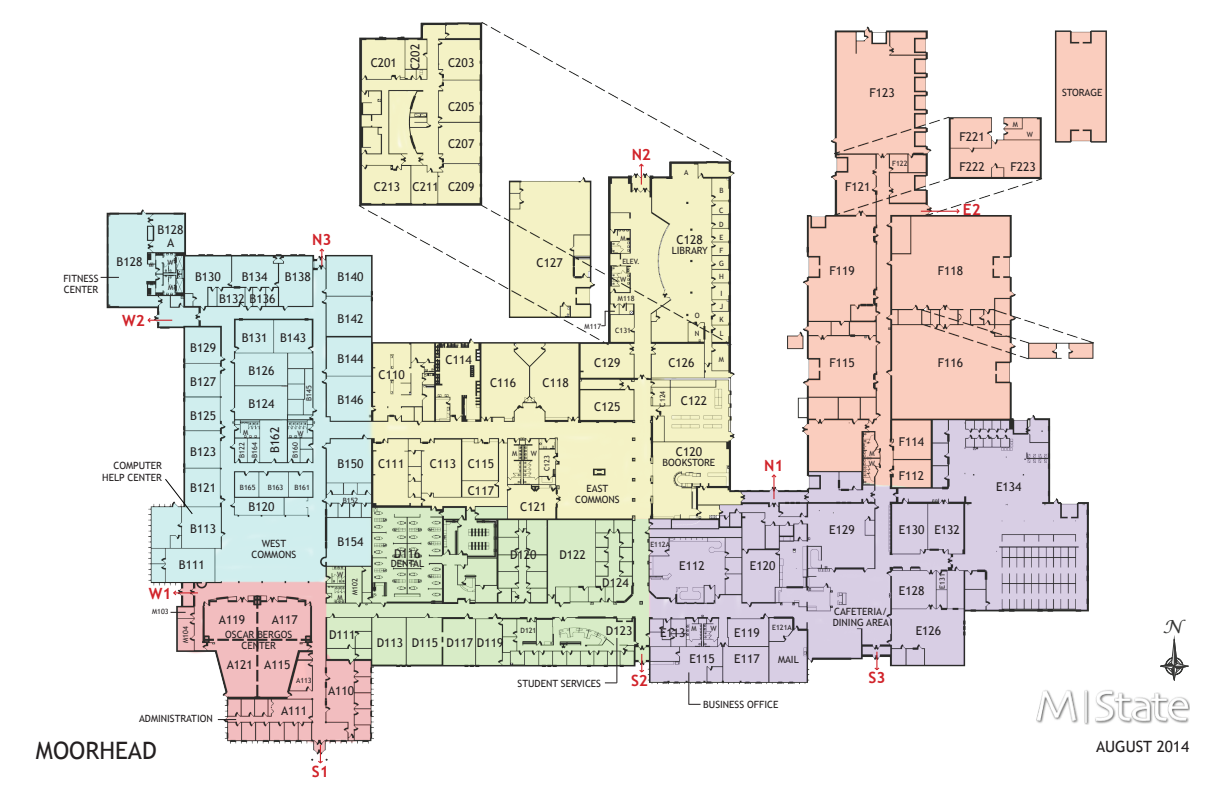
<style>
.page{position:relative;width:1224px;height:792px;background:#fff}
.page>*{position:absolute;margin:0;border:0;box-sizing:border-box;transform-origin:0 0}
.t1{font:24px "Trebuchet MS";color:#231f20}
.t2{font:italic 18.1px "Lucida Calligraphy";color:#040503}
.t3{font:700 15.5px "Trebuchet MS";color:#d1232a}
.t4{font:15.5px "Trebuchet MS";color:#231f20}
.t5{font:12.1px/13.3px "Trebuchet MS";color:#231f20;text-align:center}
.t6{font:10px/11.1px "Trebuchet MS";color:#231f20;text-align:center}
.t7{font:7.2px/13.1px "Trebuchet MS";color:#231f20}
</style>
<div class="page">
<img style="left:100px;top:22px;width:1090px;height:739px">
<svg style="left:172px;top:589px;width:26px;height:8px"></svg>
<svg style="left:146px;top:317px;width:26px;height:7px"></svg>
<svg style="left:318px;top:247px;width:7px;height:19px"></svg>
<svg style="left:638px;top:162px;width:7px;height:23px"></svg>
<hr style="left:773px;top:475px;width:2px;height:24px;background:#d1232a">
<svg style="left:770px;top:473px;width:8px;height:6px"></svg>
<hr style="left:921px;top:211px;width:38px;height:1px;background:#d1232a">
<svg style="left:955px;top:208px;width:6px;height:7px"></svg>
<svg style="left:873px;top:652px;width:8px;height:19px"></svg>
<svg style="left:638px;top:654px;width:7px;height:20px"></svg>
<svg style="left:317px;top:745px;width:7px;height:19px"></svg>
<svg style="left:601px;top:311px;width:14px;height:15px"></svg>
<svg style="left:171px;top:612px;width:15px;height:1px"></svg>
<hr style="left:617px;top:638px;width:1px;height:45px;background:#231f20">
<svg style="left:605px;top:683px;width:12px;height:1px"></svg>
<svg style="left:218px;top:719px;width:18px;height:1px"></svg>
<hr style="left:689px;top:672px;width:1px;height:32px;background:#231f20">
<svg style="left:689px;top:704px;width:12px;height:1px"></svg>
<svg style="left:165px;top:478px;width:28px;height:37px"></svg>
<svg style="left:101px;top:277px;width:18px;height:1px"></svg>
<p class="t5" style="left:371px;top:56px;width:28px">C201</p>
<p class="t5" style="left:409px;top:70px;width:28px;rotate:-90deg">C202</p>
<p class="t5" style="left:448px;top:56px;width:28px">C203</p>
<p class="t5" style="left:448px;top:100px;width:28px">C205</p>
<p class="t5" style="left:448px;top:138px;width:28px">C207</p>
<p class="t3" style="left:632px;top:144px;width:21px">N2</p>
<p class="t7" style="left:684px;top:166px;width:6px">A</p>
<p class="t6" style="left:63px;top:273px;width:37px;text-align:left">FITNESS<br>CENTER</p>
<p class="t5" style="left:117px;top:255px;width:27px">B128</p>
<p class="t3" style="left:122px;top:311px;width:24px">W2</p>
<p class="t5" style="left:158px;top:223px;width:27px">B128<br>A</p>
<p class="t7" style="left:167px;top:256px;width:8px">W</p>
<p class="t7" style="left:168px;top:281px;width:7px">M</p>
<p class="t3" style="left:312px;top:229px;width:21px">N3</p>
<p class="t5" style="left:195px;top:270px;width:27px">B130</p>
<p class="t5" style="left:242px;top:270px;width:27px">B134</p>
<p class="t5" style="left:285px;top:270px;width:27px">B138</p>
<p class="t5" style="left:219px;top:292px;width:58px">B132 B136</p>
<p class="t6" style="left:102px;top:461px;width:61px;text-align:right">COMPUTER<br>HELP CENTER</p>
<p class="t5" style="left:190px;top:341px;width:27px">B129</p>
<p class="t5" style="left:190px;top:375px;width:27px">B127</p>
<p class="t5" style="left:190px;top:409px;width:27px">B125</p>
<p class="t5" style="left:190px;top:445px;width:27px">B123</p>
<p class="t5" style="left:190px;top:481px;width:27px">B121</p>
<p class="t5" style="left:190px;top:523px;width:27px">B113</p>
<p class="t5" style="left:179px;top:558px;width:27px">B111</p>
<p class="t5" style="left:242px;top:331px;width:66px">B131 B143</p>
<p class="t5" style="left:249px;top:364px;width:27px">B126</p>
<p class="t5" style="left:249px;top:397px;width:27px">B124</p>
<p class="t7" style="left:303px;top:401px;width:17px;rotate:-90deg">B145</p>
<p class="t5" style="left:268px;top:453px;width:27px;rotate:-90deg">B162</p>
<p class="t7" style="left:243px;top:426px;width:7px">M</p>
<p class="t7" style="left:298px;top:427px;width:8px">W</p>
<p class="t7" style="left:236px;top:458px;width:17px;line-height:12.6px;rotate:-90deg">B122<br>B164</p>
<p class="t7" style="left:289px;top:458px;width:17px;rotate:-90deg">B160</p>
<p class="t7" style="left:240px;top:481px;width:17px">B165</p>
<p class="t7" style="left:268px;top:481px;width:17px">B163</p>
<p class="t7" style="left:294px;top:481px;width:17px">B161</p>
<p class="t5" style="left:249px;top:500px;width:27px">B120</p>
<p class="t6" style="left:252px;top:538px;width:46px">WEST<br>COMMONS</p>
<p class="t5" style="left:338px;top:270px;width:27px">B140</p>
<p class="t5" style="left:338px;top:312px;width:27px">B142</p>
<p class="t5" style="left:338px;top:352px;width:27px">B144</p>
<p class="t5" style="left:338px;top:394px;width:27px">B146</p>
<p class="t5" style="left:338px;top:457px;width:27px">B150</p>
<p class="t7" style="left:343px;top:494px;width:17px">B152</p>
<p class="t5" style="left:338px;top:535px;width:27px">B154</p>
<p class="t3" style="left:149px;top:583px;width:24px">W1</p>
<p class="t7" style="left:337px;top:568px;width:8px">W</p>
<p class="t7" style="left:338px;top:591px;width:7px">M</p>
<p class="t7" style="left:348px;top:595px;width:18px;rotate:-90deg">M102</p>
<p class="t5" style="left:374px;top:180px;width:28px">C213</p>
<p class="t5" style="left:413px;top:180px;width:63px">C211 C209</p>
<p class="t5" style="left:379px;top:369px;width:28px">C110</p>
<p class="t5" style="left:446px;top:353px;width:28px">C114</p>
<p class="t5" style="left:537px;top:257px;width:28px">C127</p>
<p class="t5" style="left:490px;top:376px;width:28px">C116</p>
<p class="t5" style="left:543px;top:376px;width:28px">C118</p>
<p class="t7" style="left:585px;top:320px;width:18px">M117</p>
<p class="t7" style="left:621px;top:232px;width:7px">M</p>
<p class="t7" style="left:620px;top:273px;width:8px">W</p>
<p class="t7" style="left:622px;top:255px;width:19px">ELEV.</p>
<p class="t7" style="left:618px;top:292px;width:18px">M118</p>
<p class="t7" style="left:615px;top:324px;width:17px">C131</p>
<p class="t5" style="left:676px;top:233px;width:28px">C128</p>
<p class="t6" style="left:672px;top:245px;width:37px">LIBRARY</p>
<p class="t7" style="left:695px;top:309px;width:6px">O</p>
<p class="t7" style="left:695px;top:327px;width:6px">N</p>
<p class="t5" style="left:594px;top:356px;width:28px">C129</p>
<p class="t5" style="left:668px;top:356px;width:28px">C126</p>
<p class="t5" style="left:594px;top:400px;width:28px">C125</p>
<p class="t7" style="left:656px;top:407px;width:17px;rotate:-90deg">C124</p>
<p class="t5" style="left:681px;top:394px;width:28px">C122</p>
<p class="t7" style="left:719px;top:184px;width:6px">B</p>
<p class="t7" style="left:719px;top:204px;width:6px;text-align:justify">C D E</p>
<p class="t7" style="left:719px;top:245px;width:6px;line-height:12.2px">F<br>G</p>
<p class="t7" style="left:719px;top:270px;width:6px">H</p>
<p class="t7" style="left:719px;top:288px;width:6px;line-height:12.7px">I<br>J<br>K</p>
<p class="t7" style="left:720px;top:327px;width:5px">L</p>
<p class="t7" style="left:719px;top:353px;width:7px">M</p>
<p class="t5" style="left:378px;top:457px;width:28px">C111</p>
<p class="t5" style="left:430px;top:457px;width:66px">C113 C115</p>
<p class="t5" style="left:468px;top:484px;width:28px">C117</p>
<p class="t5" style="left:394px;top:547px;width:28px">D116</p>
<p class="t6" style="left:391px;top:558px;width:35px">DENTAL</p>
<p class="t7" style="left:512px;top:447px;width:7px">M</p>
<p class="t7" style="left:531px;top:447px;width:8px">W</p>
<p class="t7" style="left:541px;top:471px;width:17px;rotate:-90deg">C123</p>
<p class="t5" style="left:520px;top:500px;width:28px">C121</p>
<p class="t6" style="left:575px;top:483px;width:46px">EAST<br>COMMONS</p>
<p class="t5" style="left:510px;top:548px;width:28px">D120</p>
<p class="t5" style="left:559px;top:548px;width:28px">D122</p>
<p class="t5" style="left:602px;top:577px;width:28px">D124</p>
<p class="t5" style="left:676px;top:445px;width:28px">C120</p>
<p class="t6" style="left:663px;top:457px;width:54px">BOOKSTORE</p>
<p class="t7" style="left:650px;top:538px;width:21px">E112A</p>
<p class="t5" style="left:679px;top:559px;width:27px">E112</p>
<p class="t3" style="left:764px;top:456px;width:21px">N1</p>
<p class="t5" style="left:750px;top:559px;width:27px">E120</p>
<p class="t7" style="left:152px;top:605px;width:18px">M103</p>
<p class="t7" style="left:179px;top:643px;width:18px;rotate:-90deg">M104</p>
<p class="t5" style="left:219px;top:614px;width:28px">A119</p>
<p class="t5" style="left:272px;top:614px;width:28px">A117</p>
<p class="t5" style="left:227px;top:658px;width:65px">A121 A115</p>
<p class="t6" style="left:225px;top:629px;width:69px">OSCAR BERGOS<br>CENTER</p>
<p class="t5" style="left:329px;top:629px;width:28px">D111</p>
<p class="t5" style="left:377px;top:636px;width:128px">D113 D115 D117 D119</p>
<p class="t7" style="left:521px;top:624px;width:17px">D121</p>
<p class="t5" style="left:606px;top:624px;width:28px">D123</p>
<p class="t7" style="left:692px;top:622px;width:7px">M</p>
<p class="t7" style="left:710px;top:622px;width:8px">W</p>
<p class="t5" style="left:660px;top:626px;width:27px">E113</p>
<p class="t5" style="left:734px;top:626px;width:27px">E119</p>
<p class="t7" style="left:772px;top:621px;width:21px">E121A</p>
<p class="t5" style="left:689px;top:653px;width:27px">E115</p>
<p class="t5" style="left:734px;top:653px;width:27px">E117</p>
<p class="t6" style="left:778px;top:654px;width:22px">MAIL</p>
<p class="t5" style="left:870px;top:86px;width:27px">F123</p>
<p class="t5" style="left:960px;top:130px;width:27px">F221</p>
<p class="t7" style="left:1013px;top:118px;width:7px">M</p>
<p class="t7" style="left:1027px;top:128px;width:8px">W</p>
<p class="t5" style="left:845px;top:181px;width:27px">F121</p>
<p class="t5" style="left:829px;top:264px;width:27px">F119</p>
<p class="t7" style="left:892px;top:157px;width:17px">F122</p>
<p class="t5" style="left:960px;top:160px;width:27px">F222</p>
<p class="t5" style="left:1011px;top:160px;width:27px">F223</p>
<p class="t3" style="left:963px;top:200px;width:19px">E2</p>
<p class="t5" style="left:938px;top:264px;width:27px">F118</p>
<p class="t5" style="left:829px;top:356px;width:27px">F115</p>
<p class="t5" style="left:938px;top:356px;width:27px">F116</p>
<p class="t7" style="left:869px;top:448px;width:8px;line-height:10.9px">M<br>W</p>
<p class="t5" style="left:829px;top:523px;width:27px">E129</p>
<p class="t5" style="left:899px;top:436px;width:27px">F114</p>
<p class="t5" style="left:899px;top:469px;width:27px">F112</p>
<p class="t5" style="left:899px;top:523px;width:63px">E130 E132</p>
<p class="t5" style="left:899px;top:584px;width:27px">E128</p>
<p class="t7" style="left:936px;top:589px;width:17px;rotate:-90deg">E131</p>
<p class="t5" style="left:996px;top:480px;width:27px">E134</p>
<p class="t6" style="left:833px;top:606px;width:58px;text-align:left">CAFETERIA/<br>DINING AREA</p>
<p class="t5" style="left:916px;top:624px;width:27px">E126</p>
<p class="t6" style="left:139px;top:713px;width:75px">ADMINISTRATION</p>
<h1 class="t1" style="left:36px;top:736px;width:122px">MOORHEAD</h1>
<p class="t7" style="left:296px;top:674px;width:17px">A113</p>
<p class="t5" style="left:281px;top:704px;width:28px">A111</p>
<p class="t5" style="left:328px;top:684px;width:28px">A110</p>
<p class="t3" style="left:312px;top:761px;width:18px">S1</p>
<p class="t6" style="left:518px;top:678px;width:85px">STUDENT SERVICES</p>
<p class="t3" style="left:631px;top:670px;width:18px">S2</p>
<p class="t3" style="left:868px;top:668px;width:18px">S3</p>
<p class="t6" style="left:703px;top:699px;width:77px">BUSINESS OFFICE</p>
<p class="t6" style="left:1062px;top:87px;width:42px">STORAGE</p>
<h2 class="t2" style="left:1163px;top:615px;width:20px">N</h2>
<p class="t4" style="left:1096px;top:737px;width:95px">AUGUST 2014</p>
</div>
